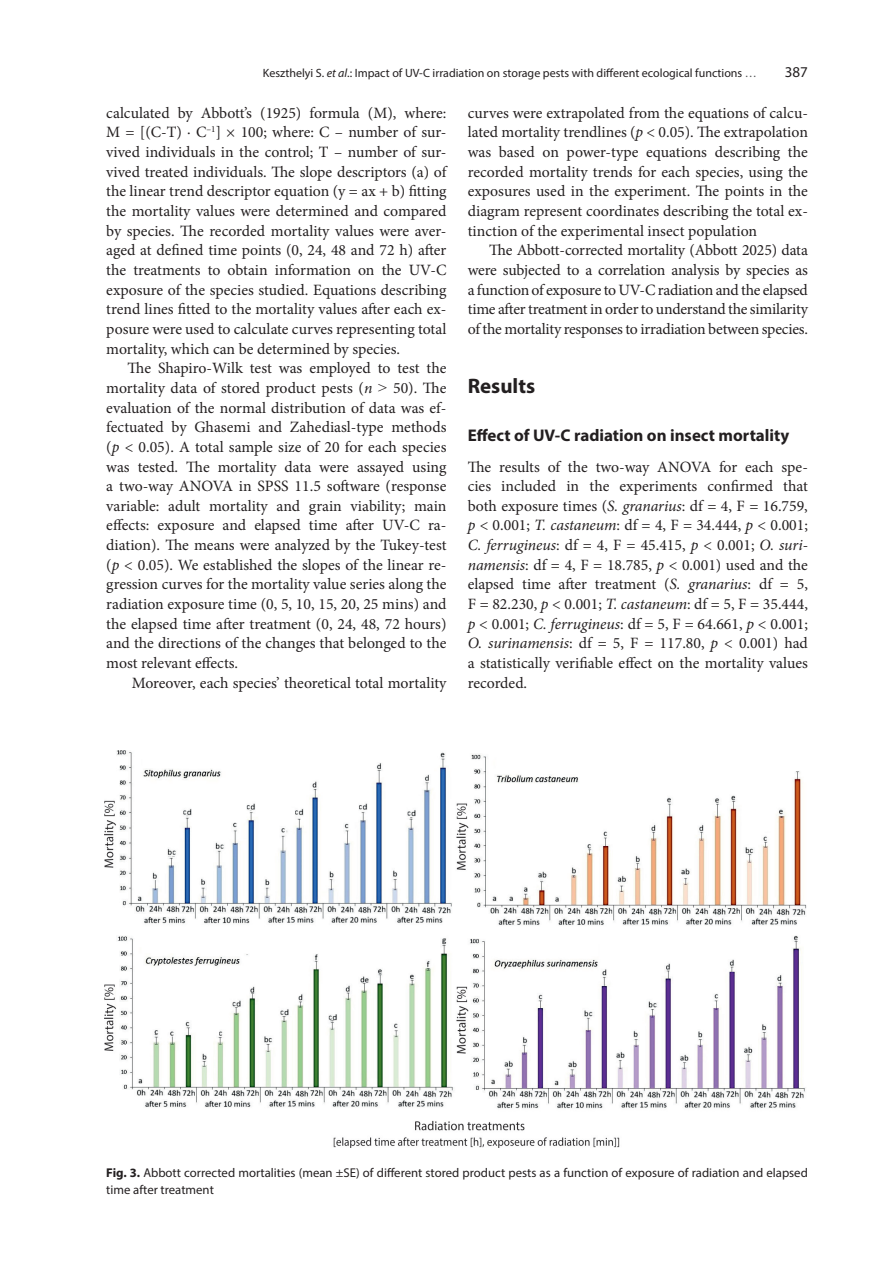
<style>
.page{position:relative;width:893px;height:1263px;background:#fff}
.page>*{position:absolute;margin:0;border:0;box-sizing:border-box;transform-origin:0 0}
._00_Śródtytuł_1{font:700 21px "Myriad Pro";color:#231f20}
._00_Śródtytuł_1_1{font:700 16.95px "Myriad Pro";color:#231f20}
._00_Tekst{font:15.75px/19.6px "Minion Pro";color:#231f20;text-align:justify}
.t1{font:15px "Myriad Pro";color:#231f20}
._00_Podpis{font:12.75px/17.2px "Myriad Pro";color:#231f20}
.t2{font:12px "Myriad Pro";color:#231f20}
.s1{font-style:italic}
.s2{color:#57585a}
.s3{font-family:"Times New Roman"}
.s4{font-weight:700}
</style>
<div class="page">
<img style="left:105px;top:750px;width:702px;height:397px">
<p class="t2" style="left:263px;top:66px;width:495px">Keszthelyi S. <span class="s1">et al</span>.: Impact of UV-C irradiation on storage pests with different ecological functions <span class="s2">…</span></p>
<p class="t1" style="left:785px;top:63px;width:25px">387</p>
<p class="_00_Tekst" style="left:106px;top:103px;width:342px">calculated by Abbott’s (1925) formula (M), where:<br>M = [(C-T) · C<sup>–1</sup>] × 100; where: C – number of sur&shy;vived individuals in the control; T – number of sur&shy;vived treated individuals. The slope descriptors (a) of the linear trend descriptor equation (y = ax + b) fitting the mortality values were determined and compared by species. The recorded mortality values were aver&shy;aged at defined time points (0, 24, 48 and 72 h) after the treatments to obtain information on the UV-C exposure of the species studied. Equations describing trend lines fitted to the mortality values after each ex&shy;posure were used to calculate curves representing total mortality, which can be determined by species.</p>
<p class="_00_Tekst" style="left:106px;top:358px;width:342px;text-indent:21px">The Shapiro-Wilk test was employed to test the mortality data of stored product pests (<span class="s1">n</span> <span class="s3">˃</span> 50). The evaluation of the normal distribution of data was ef&shy;fectuated by Ghasemi and Zahediasl-type methods (<span class="s1">p</span> &lt; 0.05). A total sample size of 20 for each species was tested. The mortality data were assayed using a two-way ANOVA in SPSS 11.5 software (response variable: adult mortality and grain viability; main effects: exposure and elapsed time after UV-C ra&shy;diation). The means were analyzed by the Tukey-test (<span class="s1">p</span> &lt; 0.05). We established the slopes of the linear re&shy;gression curves for the mortality value series along the radiation exposure time (0, 5, 10, 15, 20, 25 mins) and the elapsed time after treatment (0, 24, 48, 72 hours) and the directions of the changes that belonged to the most relevant effects.</p>
<p class="_00_Tekst" style="left:132px;top:673px;width:316px">Moreover, each species’ theoretical total mortality</p>
<p class="_00_Tekst" style="left:468px;top:103px;width:342px">curves were extrapolated from the equations of calcu&shy;lated mortality trendlines (<span class="s1">p</span> &lt; 0.05). The extrapolation was based on power-type equations describing the recorded mortality trends for each species, using the exposures used in the experiment. The points in the diagram represent coordinates describing the total ex&shy;tinction of the experimental insect population</p>
<p class="_00_Tekst" style="left:468px;top:241px;width:342px;text-indent:21px">The Abbott-corrected mortality (Abbott 2025) data were subjected to a correlation analysis by species as a function of exposure to UV-C radiation and the elapsed time after treatment in order to understand the similarity of the mortality responses to irradiation between species.</p>
<p class="_00_Śródtytuł_1" style="left:468px;top:372px;width:69px">Results</p>
<p class="_00_Śródtytuł_1_1" style="left:468px;top:425px;width:323px">Effect of UV-C radiation on insect mortality</p>
<p class="_00_Tekst" style="left:468px;top:457px;width:342px">The results of the two-way ANOVA for each spe&shy;cies included in the experiments confirmed that both exposure times (<span class="s1">S. granarius</span>: df = 4, F = 16.759, <span class="s1">p</span> &lt; 0.001; <span class="s1">T. castaneum</span>: df = 4, F = 34.444, <span class="s1">p</span> &lt; 0.001; <span class="s1">C. ferrugineus</span>: df = 4, F = 45.415, <span class="s1">p</span> &lt; 0.001; <span class="s1">O. suri&shy;namensis</span>: df = 4, F = 18.785, <span class="s1">p</span> &lt; 0.001) used and the elapsed time after treatment (<span class="s1">S. granarius</span>: df = 5, F = 82.230, <span class="s1">p</span> &lt; 0.001; <span class="s1">T. castaneum</span>: df = 5, F = 35.444, <span class="s1">p</span> &lt; 0.001; <span class="s1">C. ferrugineus</span>: df = 5, F = 64.661, <span class="s1">p</span> &lt; 0.001; <span class="s1">O. surinamensis</span>: df = 5, F = 117.80, <span class="s1">p</span> &lt; 0.001) had a statistically verifiable effect on the mortality values recorded.</p>
<p class="_00_Podpis" style="left:106px;top:1164px;width:703px"><span class="s4">Fig. 3.</span> Abbott corrected mortalities (mean ±SE) of different stored product pests as a function of exposure of radiation and elapsed time after treatment</p>
</div>
